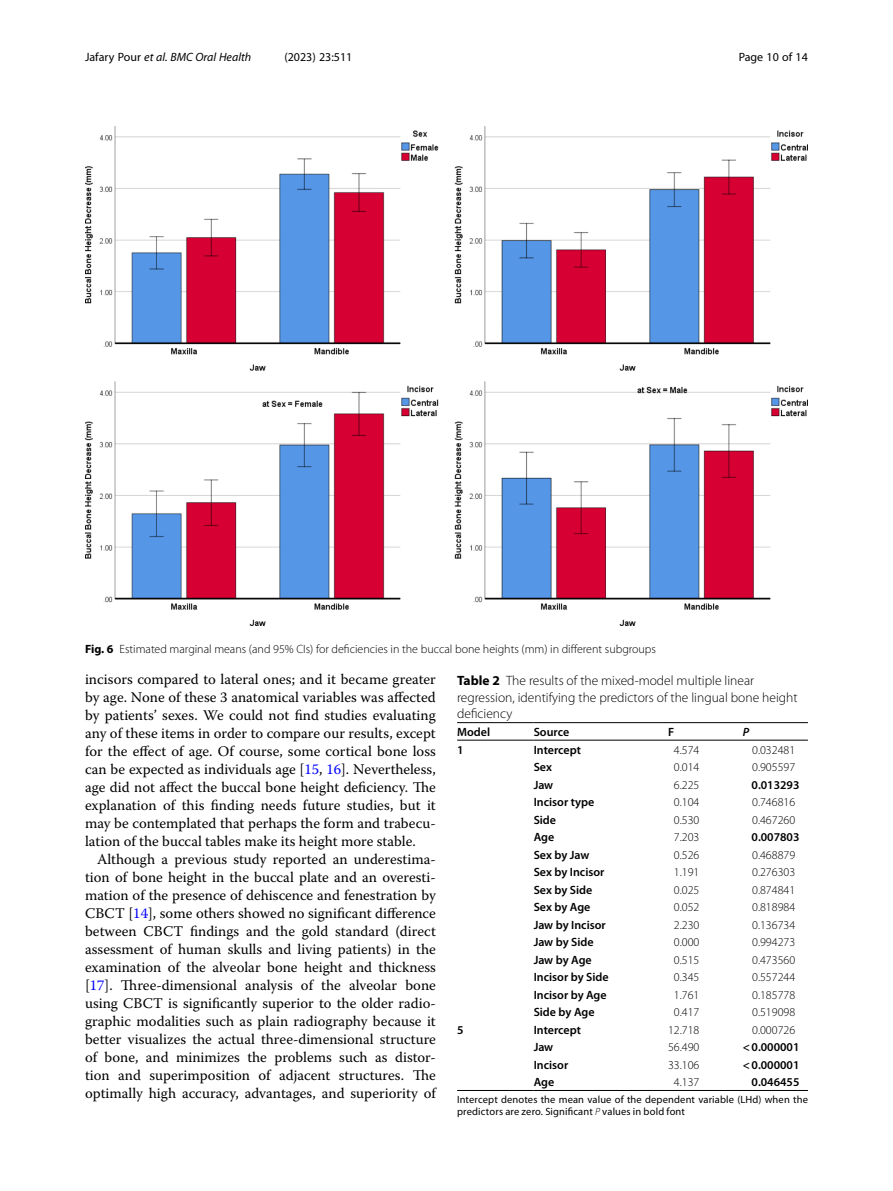
<style>
.page{position:relative;width:893px;height:1191px;background:#fff}
.page>*{position:absolute;margin:0;border:0;box-sizing:border-box;transform-origin:0 0}
.Body_Text_Indent{font:14.7px/18px "Warnock Pro";color:#000;text-align:justify}
.Table_Caption{font:300 13.5px/16.5px "Myriad Pro";color:#000}
.Table_Body_Tab2_Deci{font:300 12px "Myriad Pro";color:#000}
.Table_Body{font:600 12px "Myriad Pro";color:#000}
.Figure_Caption{font:300 12px "Myriad Pro";color:#000}
.Table_Body_Tab2_Deci-2{font:600 12px "Myriad Pro";color:#000}
.t1{font:italic 12px "Myriad Pro";color:#000}
.t2{font:12px "Myriad Pro";color:#000}
.Table_Head{font:600 12px "Myriad Pro";color:#000}
.Table_Head-2{font:italic 600 12px "Myriad Pro";color:#000}
.Table_Footnote{font:10.5px/12.8px "Myriad Pro";letter-spacing:.015em;color:#000}
.s1{font-style:normal}
.s2{font-weight:700}
.s3{color:#00f}
.s4{font-weight:300;font-style:italic}
</style>
<div class="page">
<hr style="left:457px;top:740px;width:77px;height:1px;background:#000">
<hr style="left:534px;top:722px;width:134px;height:1px;background:#000">
<hr style="left:534px;top:740px;width:134px;height:1px;background:#000">
<hr style="left:668px;top:722px;width:75px;height:1px;background:#000">
<hr style="left:668px;top:740px;width:75px;height:1px;background:#000">
<hr style="left:743px;top:722px;width:65px;height:1px;background:#000">
<hr style="left:743px;top:740px;width:65px;height:1px;background:#000">
<hr style="left:534px;top:1090px;width:134px;height:1px;background:#000">
<hr style="left:668px;top:1090px;width:75px;height:1px;background:#000">
<hr style="left:743px;top:1090px;width:65px;height:1px;background:#000">
<hr style="left:457px;top:1090px;width:77px;height:1px;background:#000">
<hr style="left:457px;top:722px;width:77px;height:1px;background:#000">
<img style="left:85px;top:126px;width:723px;height:500px">
<p class="t1" style="left:85px;top:50px;width:168px"><span class="s1">Jafary Pour</span> et al. BMC Oral Health</p>
<p class="t2" style="left:284px;top:50px;width:70px">(2023) 23:511</p>
<p class="t2" style="left:739px;top:50px;width:71px">Page 10 of 14</p>
<p class="Figure_Caption" style="left:85px;top:642px;width:572px"><span class="s2">Fig. 6</span> Estimated marginal means (and 95% CIs) for deficiencies in the buccal bone heights (mm) in different subgroups</p>
<p class="Body_Text_Indent" style="left:85px;top:670px;width:352px">incisors compared to lateral ones; and it became greater by age. None of these 3 anatomical variables was affected by patients’ sexes. We could not find studies evaluating any of these items in order to compare our results, except for the effect of age. Of course, some cortical bone loss can be expected as individuals age [<span class="s3">15</span>, <span class="s3">16</span>]. Nevertheless, age did not affect the buccal bone height deficiency. The explanation of this finding needs future studies, but it may be contemplated that perhaps the form and trabecu&shy;lation of the buccal tables make its height more stable.</p>
<p class="Body_Text_Indent" style="left:85px;top:850px;width:352px;text-indent:12px">Although a previous study reported an underestima&shy;tion of bone height in the buccal plate and an overesti&shy;mation of the presence of dehiscence and fenestration by CBCT [<span class="s3">14</span>], some others showed no significant difference between CBCT findings and the gold standard (direct assessment of human skulls and living patients) in the examination of the alveolar bone height and thickness [<span class="s3">17</span>]. Three-dimensional analysis of the alveolar bone using CBCT is significantly superior to the older radio&shy;graphic modalities such as plain radiography because it better visualizes the actual three-dimensional structure of bone, and minimizes the problems such as distor&shy;tion and superimposition of adjacent structures. The optimally high accuracy, advantages, and superiority of</p>
<p class="Table_Caption" style="left:457px;top:673px;width:342px"><span class="s2">Table 2</span> The results of the mixed-model multiple linear regression, identifying the predictors of the lingual bone height deficiency</p>
<p class="Table_Head" style="left:457px;top:724px;width:34px">Model</p>
<p class="Table_Head" style="left:534px;top:724px;width:37px">Source</p>
<p class="Table_Head" style="left:668px;top:724px;width:8px">F</p>
<p class="Table_Head-2" style="left:743px;top:724px;width:8px">P</p>
<p class="Table_Body" style="left:457px;top:742px;width:8px">1</p>
<p class="Table_Body" style="left:534px;top:742px;width:49px">Intercept</p>
<p class="Table_Body_Tab2_Deci" style="left:674px;top:743px;width:27px">4.574</p>
<p class="Table_Body_Tab2_Deci" style="left:752px;top:743px;width:45px">0.032481</p>
<p class="Table_Body" style="left:534px;top:759px;width:20px">Sex</p>
<p class="Table_Body_Tab2_Deci" style="left:674px;top:760px;width:27px">0.014</p>
<p class="Table_Body_Tab2_Deci" style="left:752px;top:760px;width:45px">0.905597</p>
<p class="Table_Body" style="left:534px;top:777px;width:21px">Jaw</p>
<p class="Table_Body_Tab2_Deci" style="left:674px;top:778px;width:27px">6.225</p>
<p class="Table_Body_Tab2_Deci-2" style="left:752px;top:777px;width:49px">0.013293</p>
<p class="Table_Body" style="left:534px;top:794px;width:62px">Incisor type</p>
<p class="Table_Body_Tab2_Deci" style="left:674px;top:795px;width:27px">0.104</p>
<p class="Table_Body_Tab2_Deci" style="left:752px;top:795px;width:45px">0.746816</p>
<p class="Table_Body" style="left:534px;top:812px;width:24px">Side</p>
<p class="Table_Body_Tab2_Deci" style="left:674px;top:813px;width:27px">0.530</p>
<p class="Table_Body_Tab2_Deci" style="left:752px;top:813px;width:45px">0.467260</p>
<p class="Table_Body" style="left:534px;top:829px;width:22px">Age</p>
<p class="Table_Body_Tab2_Deci" style="left:674px;top:830px;width:27px">7.203</p>
<p class="Table_Body_Tab2_Deci-2" style="left:752px;top:829px;width:49px">0.007803</p>
<p class="Table_Body" style="left:534px;top:847px;width:57px">Sex by Jaw</p>
<p class="Table_Body_Tab2_Deci" style="left:674px;top:848px;width:27px">0.526</p>
<p class="Table_Body_Tab2_Deci" style="left:752px;top:848px;width:45px">0.468879</p>
<p class="Table_Body" style="left:534px;top:864px;width:72px">Sex by Incisor</p>
<p class="Table_Body_Tab2_Deci" style="left:674px;top:865px;width:27px">1.191</p>
<p class="Table_Body_Tab2_Deci" style="left:752px;top:865px;width:45px">0.276303</p>
<p class="Table_Body" style="left:534px;top:882px;width:60px">Sex by Side</p>
<p class="Table_Body_Tab2_Deci" style="left:674px;top:883px;width:27px">0.025</p>
<p class="Table_Body_Tab2_Deci" style="left:752px;top:883px;width:45px">0.874841</p>
<p class="Table_Body" style="left:534px;top:899px;width:58px">Sex by Age</p>
<p class="Table_Body_Tab2_Deci" style="left:674px;top:900px;width:27px">0.052</p>
<p class="Table_Body_Tab2_Deci" style="left:752px;top:900px;width:45px">0.818984</p>
<p class="Table_Body" style="left:534px;top:917px;width:74px">Jaw by Incisor</p>
<p class="Table_Body_Tab2_Deci" style="left:674px;top:918px;width:27px">2.230</p>
<p class="Table_Body_Tab2_Deci" style="left:752px;top:918px;width:45px">0.136734</p>
<p class="Table_Body" style="left:534px;top:934px;width:61px">Jaw by Side</p>
<p class="Table_Body_Tab2_Deci" style="left:674px;top:935px;width:27px">0.000</p>
<p class="Table_Body_Tab2_Deci" style="left:752px;top:935px;width:45px">0.994273</p>
<p class="Table_Body" style="left:534px;top:952px;width:60px">Jaw by Age</p>
<p class="Table_Body_Tab2_Deci" style="left:674px;top:953px;width:27px">0.515</p>
<p class="Table_Body_Tab2_Deci" style="left:752px;top:953px;width:45px">0.473560</p>
<p class="Table_Body" style="left:534px;top:969px;width:76px">Incisor by Side</p>
<p class="Table_Body_Tab2_Deci" style="left:674px;top:970px;width:27px">0.345</p>
<p class="Table_Body_Tab2_Deci" style="left:752px;top:970px;width:45px">0.557244</p>
<p class="Table_Body" style="left:534px;top:987px;width:75px">Incisor by Age</p>
<p class="Table_Body_Tab2_Deci" style="left:674px;top:988px;width:27px">1.761</p>
<p class="Table_Body_Tab2_Deci" style="left:752px;top:988px;width:45px">0.185778</p>
<p class="Table_Body" style="left:534px;top:1004px;width:62px">Side by Age</p>
<p class="Table_Body_Tab2_Deci" style="left:674px;top:1005px;width:27px">0.417</p>
<p class="Table_Body_Tab2_Deci" style="left:752px;top:1005px;width:45px">0.519098</p>
<p class="Table_Body" style="left:457px;top:1022px;width:8px">5</p>
<p class="Table_Body" style="left:534px;top:1022px;width:49px">Intercept</p>
<p class="Table_Body_Tab2_Deci" style="left:668px;top:1023px;width:33px">12.718</p>
<p class="Table_Body_Tab2_Deci" style="left:752px;top:1023px;width:45px">0.000726</p>
<p class="Table_Body" style="left:534px;top:1039px;width:21px">Jaw</p>
<p class="Table_Body_Tab2_Deci" style="left:668px;top:1040px;width:33px">56.490</p>
<p class="Table_Body_Tab2_Deci-2" style="left:743px;top:1039px;width:58px">&lt;0.000001</p>
<p class="Table_Body" style="left:534px;top:1057px;width:36px">Incisor</p>
<p class="Table_Body_Tab2_Deci" style="left:668px;top:1058px;width:33px">33.106</p>
<p class="Table_Body_Tab2_Deci-2" style="left:743px;top:1057px;width:58px">&lt;0.000001</p>
<p class="Table_Body" style="left:534px;top:1074px;width:22px">Age</p>
<p class="Table_Body_Tab2_Deci" style="left:674px;top:1075px;width:27px">4.137</p>
<p class="Table_Body_Tab2_Deci-2" style="left:752px;top:1074px;width:49px">0.046455</p>
<p class="Table_Footnote" style="left:457px;top:1092px;width:352px">Intercept denotes the mean value of the dependent variable (LHd) when the predictors are zero. Significant <span class="s4">P</span> values in bold font</p>
</div>
